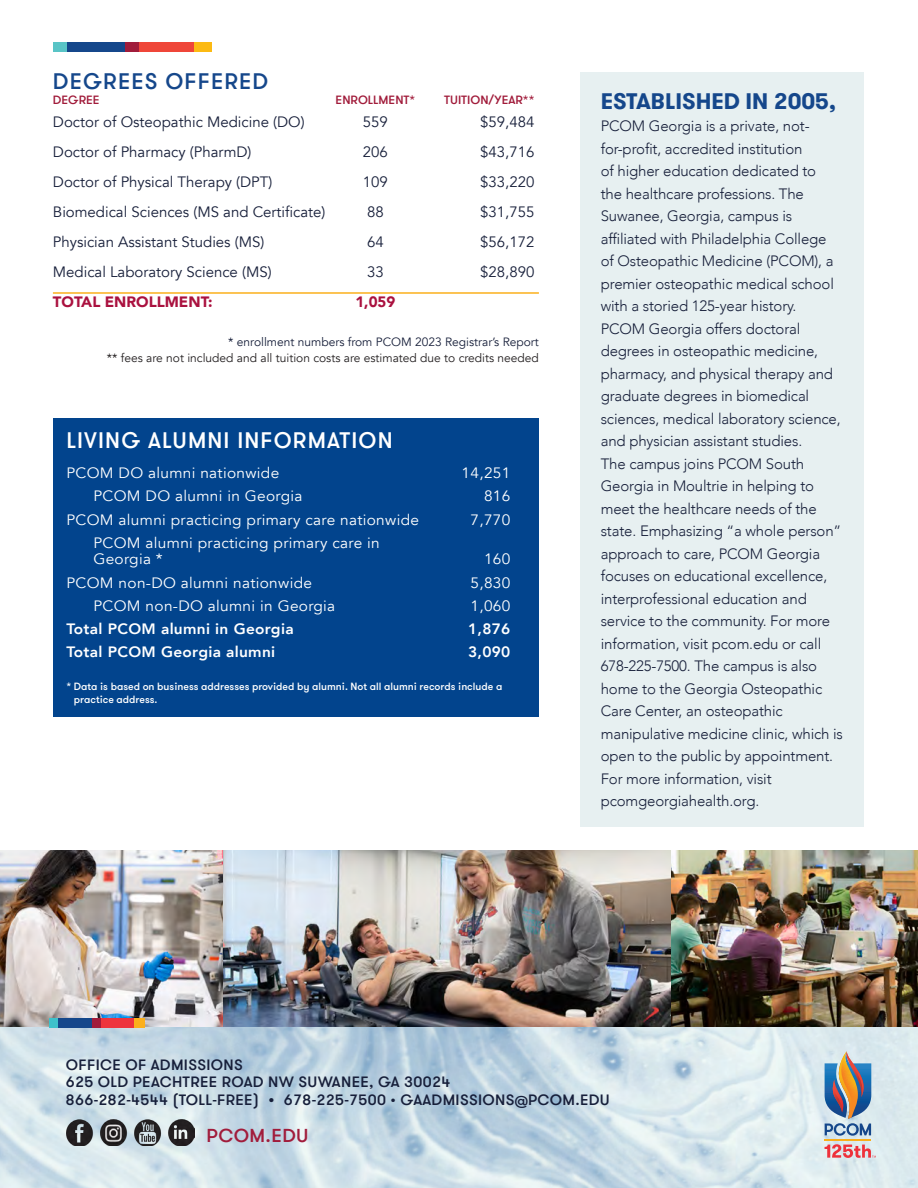
<style>
.page{position:relative;width:918px;height:1188px;background:#fff}
.page>*{position:absolute;margin:0;border:0;box-sizing:border-box;transform-origin:0 0}
.t1{font:500 22.5px "GT Walsheim";letter-spacing:.05em;color:#fff}
.t2{font:700 22.5px "GT Walsheim";color:#15478b}
.t3{font:500 22.5px "GT Walsheim";letter-spacing:.05em;color:#15478b}
.t4{font:500 18.75px "GT Walsheim";letter-spacing:.02em;color:#a11c3b}
.t5{font:300 15px/22.5px "Avenir";letter-spacing:-.01em;color:#171f3a}
.t6{font:15px "Avenir";color:#171f3a}
.t7{font:15px/16.5px "Avenir";letter-spacing:.02em;color:#fff}
.t8{font:500 15px/16.5px "GT Walsheim";letter-spacing:.02em;color:#171f3a}
.t9{font:800 15px "Avenir";letter-spacing:.02em;color:#fff}
.t10{font:900 15px "Avenir";color:#aa113f}
.t11{font:12px "Avenir";color:#231f20}
.t12{font:12px "Avenir";color:#171f3a}
.t13{font:500 12px "GT Walsheim";color:#a11c3b}
.t14{font:500 10.5px/12.6px "GT Walsheim";color:#fff}
</style>
<div class="page">
<hr style="left:53px;top:292px;width:486px;height:2px;background:#fbb01c">
<div style="left:53px;top:418px;width:486px;height:298px;background:#02448d"></div>
<img style="left:0;top:850px;width:223px;height:178px">
<img style="left:670px;top:850px;width:248px;height:178px">
<img style="left:223px;top:850px;width:447px;height:178px">
<img style="left:0;top:1028px;width:918px;height:160px">
<hr style="left:825px;top:1139px;width:46px;height:1px;background:#faae1a">
<svg style="left:825px;top:1051px;width:46px;height:85px;background:#8d97a2"></svg>
<svg style="left:825px;top:1144px;width:51px;height:14px"></svg>
<div style="left:50px;top:1018px;width:8px;height:10px;background:#3ec1cb"></div>
<div style="left:58px;top:1018px;width:34px;height:10px;background:#15478b"></div>
<div style="left:92px;top:1018px;width:9px;height:10px;background:#a11c3b"></div>
<div style="left:101px;top:1018px;width:33px;height:10px;background:#ee343d"></div>
<div style="left:134px;top:1018px;width:10px;height:10px;background:#fbb01c"></div>
<div style="left:580px;top:72px;width:284px;height:755px;background:#e7f0f1"></div>
<div style="left:53px;top:42px;width:14px;height:9px;background:#59c4c6"></div>
<div style="left:67px;top:42px;width:58px;height:9px;background:#15478b"></div>
<div style="left:125px;top:42px;width:14px;height:9px;background:#a11c3b"></div>
<div style="left:139px;top:42px;width:56px;height:9px;background:#ef4639"></div>
<div style="left:195px;top:42px;width:17px;height:9px;background:#fcba13"></div>
<img style="left:66px;top:1119px;width:128px;height:27px">
<h1 class="t3" style="left:53px;top:67px;width:217px">DEGREES OFFERED</h1>
<p class="t13" style="left:53px;top:92px;width:48px">DEGREE</p>
<p class="t13" style="left:336px;top:92px;width:81px">ENROLLMENT*</p>
<p class="t13" style="left:523px;top:92px;width:13px">**</p>
<p class="t6" style="left:53px;top:113px;width:253px">Doctor of Osteopathic Medicine (DO)</p>
<p class="t6" style="left:363px;top:113px;width:27px">559</p>
<p class="t6" style="left:480px;top:113px;width:56px">$59,484</p>
<p class="t6" style="left:53px;top:143px;width:200px">Doctor of Pharmacy (PharmD)</p>
<p class="t6" style="left:363px;top:143px;width:27px">206</p>
<p class="t6" style="left:480px;top:143px;width:56px">$43,716</p>
<p class="t6" style="left:53px;top:173px;width:221px">Doctor of Physical Therapy (DPT)</p>
<p class="t6" style="left:363px;top:173px;width:27px">109</p>
<p class="t6" style="left:480px;top:173px;width:56px">$33,220</p>
<p class="t6" style="left:53px;top:203px;width:274px">Biomedical Sciences (MS and Certificate)</p>
<p class="t6" style="left:367px;top:203px;width:18px">88</p>
<p class="t6" style="left:480px;top:203px;width:56px">$31,755</p>
<p class="t6" style="left:53px;top:233px;width:213px">Physician Assistant Studies (MS)</p>
<p class="t6" style="left:367px;top:233px;width:18px">64</p>
<p class="t6" style="left:480px;top:233px;width:56px">$56,172</p>
<p class="t6" style="left:53px;top:263px;width:220px">Medical Laboratory Science (MS)</p>
<p class="t6" style="left:367px;top:263px;width:18px">33</p>
<p class="t6" style="left:480px;top:263px;width:56px">$28,890</p>
<p class="t10" style="left:53px;top:289px;width:161px">TOTAL ENROLLMENT:</p>
<p class="t10" style="left:355px;top:289px;width:41px">1,059</p>
<p class="t12" style="left:228px;top:335px;width:312px">* enrollment numbers from PCOM 2023 Registrar’s Report</p>
<p class="t11" style="left:107px;top:351px;width:433px">** fees are not included and all tuition costs are estimated due to credits needed</p>
<h1 class="t1" style="left:66px;top:426px;width:328px">LIVING ALUMNI INFORMATION</h1>
<p class="t7" style="left:66px;top:465px;width:214px">PCOM DO alumni nationwide</p>
<p class="t7" style="left:462px;top:465px;width:50px">14,251</p>
<p class="t7" style="left:93px;top:488px;width:211px">PCOM DO alumni in Georgia</p>
<p class="t7" style="left:484px;top:488px;width:28px">816</p>
<p class="t7" style="left:66px;top:511px;width:354px">PCOM alumni practicing primary care nationwide</p>
<p class="t7" style="left:471px;top:511px;width:41px">7,770</p>
<p class="t7" style="left:93px;top:535px;width:288px">PCOM alumni practicing primary care in<br>Georgia</p>
<p class="t7" style="left:484px;top:551px;width:28px">160</p>
<p class="t7" style="left:66px;top:574px;width:247px">PCOM non-DO alumni nationwide</p>
<p class="t7" style="left:471px;top:574px;width:41px">5,830</p>
<p class="t7" style="left:93px;top:598px;width:243px">PCOM non-DO alumni in Georgia</p>
<p class="t7" style="left:471px;top:598px;width:41px">1,060</p>
<p class="t9" style="left:66px;top:617px;width:229px">Total PCOM alumni in Georgia</p>
<p class="t9" style="left:468px;top:617px;width:44px">1,876</p>
<p class="t9" style="left:66px;top:640px;width:210px">Total PCOM Georgia alumni</p>
<p class="t9" style="left:468px;top:640px;width:44px">3,090</p>
<p class="t14" style="left:74px;top:680px;width:430px;text-indent:-7px">* Data is based on business addresses provided by alumni. Not all alumni records include a practice address.</p>
<h1 class="t2" style="left:601px;top:87px;width:237px">ESTABLISHED IN 2005,</h1>
<p class="t5" style="left:601px;top:115px;width:244px">PCOM Georgia is a private, not&shy;for-profit, accredited institution<br>of higher education dedicated to<br>the healthcare professions. The Suwanee, Georgia, campus is affiliated with Philadelphia College of Osteopathic Medicine (PCOM), a premier osteopathic medical school with a storied 125-year history.<br>PCOM Georgia offers doctoral degrees in osteopathic medicine, pharmacy, and physical therapy and graduate degrees in biomedical sciences, medical laboratory science, and physician assistant studies.<br>The campus joins PCOM South Georgia in Moultrie in helping to meet the healthcare needs of the state. Emphasizing “a whole person” approach to care, PCOM Georgia focuses on educational excellence, interprofessional education and service to the community. For more information, visit pcom.edu or call 678-225-7500. The campus is also home to the Georgia Osteopathic Care Center, an osteopathic manipulative medicine clinic, which is open to the public by appointment.<br>For more information, visit pcomgeorgiahealth.org.</p>
<p class="t8" style="left:66px;top:1057px;width:386px">OFFICE OF ADMISSIONS<br>625 OLD PEACHTREE ROAD NW SUWANEE, GA 30024</p>
<p class="t8" style="left:66px;top:1092px;width:545px">866-282-4544 (TOLL-FREE) <sup>.</sup> 678-225-7500 • GAADMISSIONS@PCOM.EDU</p>
<p class="t4" style="left:206px;top:1124px;width:104px">PCOM.EDU</p>
</div>
